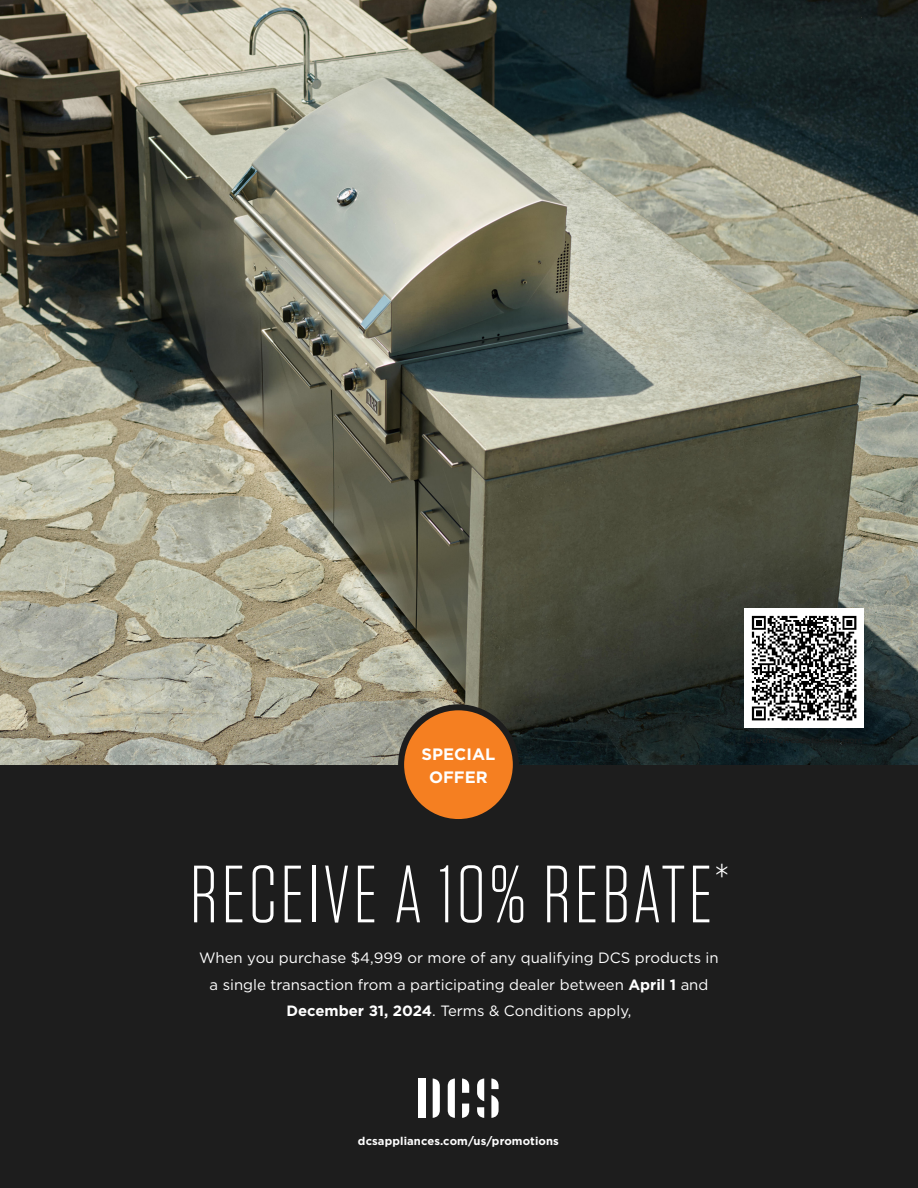
<style>
.page{position:relative;width:918px;height:1188px;background:#1d1d1d}
.page>*{position:absolute;margin:0;border:0;box-sizing:border-box;transform-origin:0 0}
.t1{font:300 81px "Tungsten";letter-spacing:.04em;color:#fff}
.t2{font:700 16.5px "Gotham";color:#fff}
.t3{font:14.85px "Gotham";color:#fff}
.t4{font:700 11.25px "Gotham";letter-spacing:.01em;color:#fff}
.s1{font-weight:700}
</style>
<div class="page">
<svg style="left:462px;top:1078px;width:7px;height:15px"></svg>
<div style="left:418px;top:1078px;width:8px;height:40px;background:#fff"></div>
<svg style="left:462px;top:1104px;width:7px;height:14px"></svg>
<svg style="left:448px;top:1078px;width:7px;height:40px"></svg>
<svg style="left:433px;top:1078px;width:7px;height:40px"></svg>
<svg style="left:477px;top:1107px;width:7px;height:11px"></svg>
<svg style="left:477px;top:1078px;width:7px;height:23px"></svg>
<svg style="left:491px;top:1078px;width:8px;height:11px"></svg>
<svg style="left:491px;top:1095px;width:8px;height:23px"></svg>
<img style="left:0;top:0;width:918px;height:765px">
<div style="left:401px;top:707px;width:115px;height:115px;background:#f57f21;border-radius:50%"></div>
<div style="left:398px;top:704px;width:121px;height:121px;border:6px solid #1d1d1d;border-radius:50%"></div>
<img style="left:744px;top:608px;width:120px;height:120px">
<p class="t2" style="left:422px;top:743px;width:75px">SPECIAL</p>
<p class="t2" style="left:429px;top:767px;width:60px">OFFER</p>
<p class="t1" style="left:190px;top:853px;width:540px">RECEIVE A 10% REBATE<sup>*</sup></p>
<p class="t3" style="left:199px;top:948px;width:521px">When you purchase $4,999 or more of any qualifying DCS products in</p>
<p class="t3" style="left:210px;top:975px;width:500px">a single transaction from a participating dealer between <span class="s1">April 1</span> and</p>
<p class="t3" style="left:286px;top:1001px;width:347px"><span class="s1">December 31, 2024</span>. Terms &amp; Conditions apply,</p>
<p class="t4" style="left:358px;top:1133px;width:202px">dcsappliances.com/us/promotions</p>
</div>
